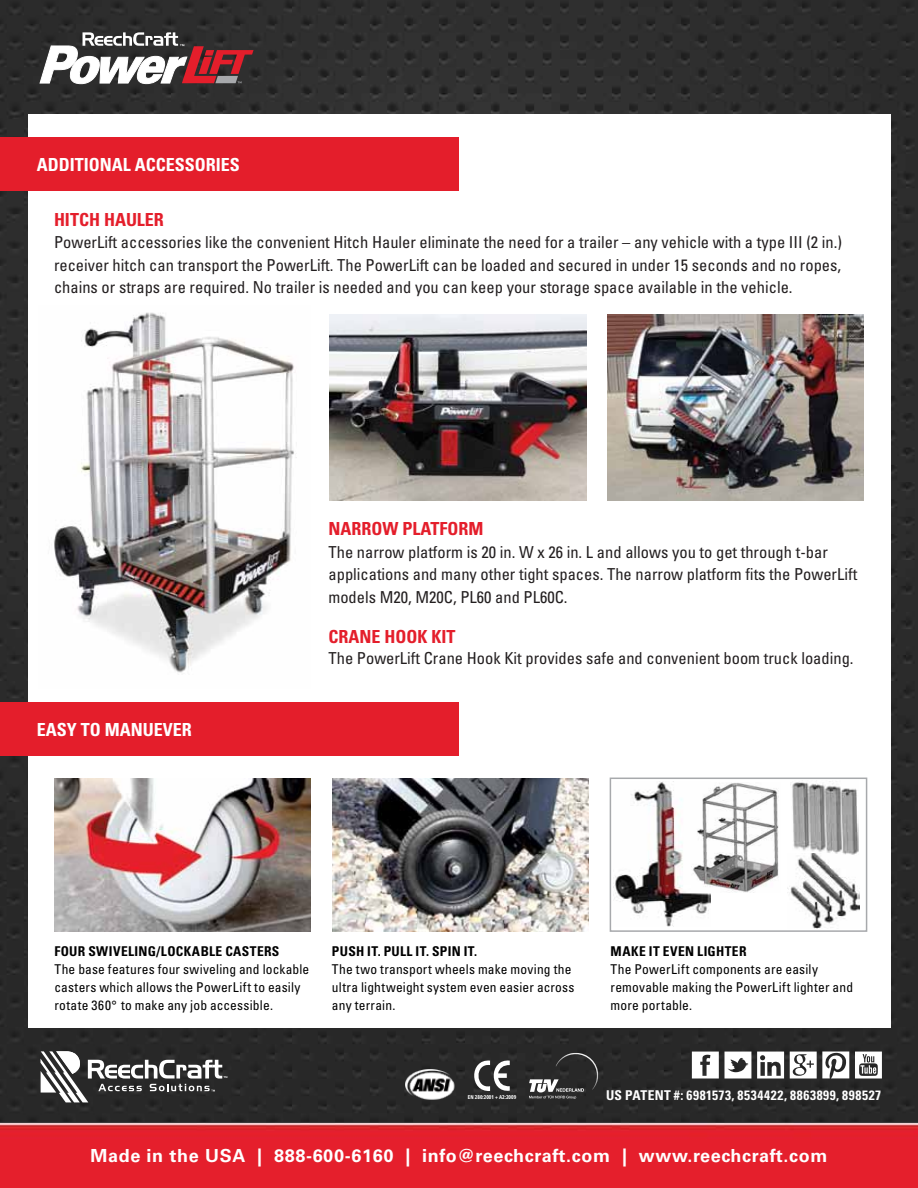
<style>
.page{position:relative;width:918px;height:1188px;background:#fff}
.page>*{position:absolute;margin:0;border:0;box-sizing:border-box;transform-origin:0 0}
.t1{font:700 18px "Univers LT Std";letter-spacing:.035em;color:#fff}
.t2{font:700 condensed 18px "Univers LT Std";color:#e41e2b}
.t3{font:700 condensed 18px "Univers LT Std";color:#fff}
.t4{font:condensed 16.5px/22.5px "Univers LT Std";color:#231f20;text-align:justify}
.t5{font:condensed 13.5px/18px "Univers LT Std";letter-spacing:.015em;color:#000}
.t6{font:700 condensed 13.5px "Univers LT Std";letter-spacing:.03em;color:#000}
.t7{font:700 condensed 13.5px "Univers LT Std";letter-spacing:.045em;color:#fff}
.t8{font:900 condensed 5.55px "Frutiger LT Std";color:#fff;scale:.88 1}
.s1{font-family:"ITC Franklin Gothic Std";font-stretch:normal}
</style>
<div class="page">
<img style="left:0;top:0;width:918px;height:1188px">
<div style="left:28px;top:114px;width:863px;height:914px;background:#fff"></div>
<svg style="left:526px;top:1052px;width:77px;height:51px;background:#3e3e3e"></svg>
<svg style="left:472px;top:1057px;width:40px;height:38px"></svg>
<img style="left:405px;top:1069px;width:53px;height:33px">
<svg style="left:41px;top:1051px;width:186px;height:51px"></svg>
<div style="left:0;top:137px;width:459px;height:54px;background:#e41e2b"></div>
<svg style="left:692px;top:1052px;width:27px;height:26px"></svg>
<svg style="left:725px;top:1052px;width:26px;height:26px"></svg>
<svg style="left:855px;top:1052px;width:27px;height:26px"></svg>
<svg style="left:790px;top:1052px;width:59px;height:26px"></svg>
<svg style="left:757px;top:1052px;width:27px;height:26px"></svg>
<svg style="left:39px;top:32px;width:215px;height:53px"></svg>
<img style="left:330px;top:314px;width:256px;height:186px">
<img style="left:608px;top:314px;width:256px;height:186px">
<div style="left:0;top:702px;width:459px;height:54px;background:#e41e2b"></div>
<img style="left:54px;top:778px;width:257px;height:153px">
<img style="left:332px;top:778px;width:257px;height:153px">
<div style="left:610px;top:778px;width:257px;height:154px;background:#fff;border:2px solid #a7a9ac"></div>
<img style="left:54px;top:312px;width:243px;height:361px">
<img style="left:613px;top:782px;width:98px;height:145px">
<img style="left:787px;top:855px;width:73px;height:74px">
<img style="left:692px;top:783px;width:87px;height:109px">
<img style="left:790px;top:780px;width:69px;height:75px">
<p class="t3" style="left:37px;top:153px;width:205px">ADDITIONAL ACCESSORIES</p>
<p class="t2" style="left:54px;top:208px;width:111px">HITCH HAULER</p>
<p class="t4" style="left:54px;top:231px;width:790px">PowerLift accessories like the convenient Hitch Hauler eliminate the need for a trailer – any vehicle with a type III (2 in.) receiver hitch can transport the PowerLift. The PowerLift can be loaded and secured in under 15 seconds and no ropes, chains or straps are required. No trailer is needed and you can keep your storage space available in the vehicle.</p>
<p class="t3" style="left:37px;top:719px;width:157px">EASY TO MANUEVER</p>
<p class="t2" style="left:328px;top:518px;width:156px">NARROW PLATFORM</p>
<p class="t4" style="left:328px;top:540px;width:530px;text-align:left">The narrow platform is 20 in. W x 26 in. L and allows you to get through t-bar applications and many other tight spaces. The narrow platform fits the PowerLift models M20, M20C, PL60 and PL60C.</p>
<p class="t2" style="left:328px;top:626px;width:129px">CRANE HOOK KIT</p>
<p class="t4" style="left:328px;top:647px;width:527px">The PowerLift Crane Hook Kit provides safe and convenient boom truck loading.</p>
<p class="t6" style="left:54px;top:943px;width:227px">FOUR SWIVELING/LOCKABLE CASTERS</p>
<p class="t5" style="left:54px;top:960px;width:256px">The base features four swiveling and lockable casters which allows the PowerLift to easily rotate 360<span class="s1">°</span> to make any job accessible.</p>
<p class="t6" style="left:332px;top:943px;width:147px">PUSH IT. PULL IT. SPIN IT.</p>
<p class="t5" style="left:332px;top:960px;width:244px">The two transport wheels make moving the ultra lightweight system even easier across any terrain.</p>
<p class="t6" style="left:611px;top:943px;width:137px">MAKE IT EVEN LIGHTER</p>
<p class="t5" style="left:611px;top:960px;width:244px">The PowerLift components are easily removable making the PowerLift lighter and more portable.</p>
<p class="t8" style="left:468px;top:1094px;width:56px">EN 280:2001 + A2:2009</p>
<p class="t7" style="left:606px;top:1087px;width:277px">US PATENT #: 6981573, 8534422, 8863899, 898527</p>
<p class="t1" style="left:90px;top:1145px;width:739px">Made in the USA | 888-600-6160 | info@reechcraft.com | www.reechcraft.com</p>
</div>
